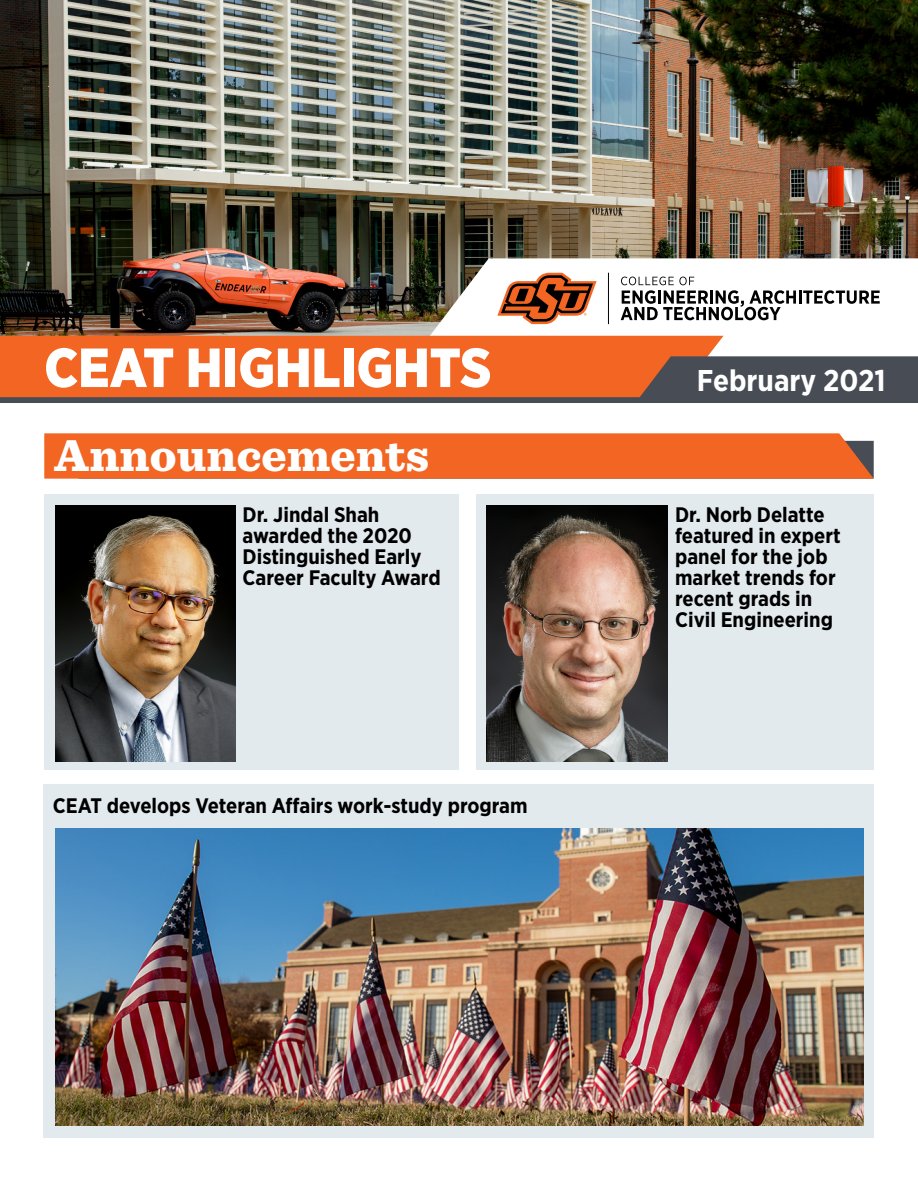
<style>
.page{position:relative;width:918px;height:1188px;background:#fff}
.page>*{position:absolute;margin:0;border:0;box-sizing:border-box;transform-origin:0 0}
.t1{font:900 55.05px "Gotham Narrow";color:#fff}
.t2{font:900 46.5px "Sentinel";color:#fff}
.t3{font:700 30px "Gotham Narrow";color:#fff}
.t4{font:700 21px/21px "Gotham Narrow";color:#000}
</style>
<div class="page">
<div style="left:44px;top:494px;width:415px;height:276px;background:#e3eaee"></div>
<img style="left:0;top:0;width:918px;height:336px">
<svg style="left:0;top:397px;width:918px;height:6px;fill:#474c55"></svg>
<svg style="left:390px;top:258px;width:528px;height:78px"></svg>
<div style="left:0;top:336px;width:724px;height:61px;background:#f26522"></div>
<svg style="left:636px;top:356px;width:282px;height:46px"></svg>
<div style="left:44px;top:433px;width:830px;height:46px;background:#f26522"></div>
<hr style="left:608px;top:273px;width:1px;height:51px;background:#000">
<svg style="left:497px;top:273px;width:100px;height:51px"></svg>
<svg style="left:621px;top:277px;width:259px;height:43px"></svg>
<img style="left:55px;top:506px;width:180px;height:256px">
<div style="left:476px;top:494px;width:398px;height:276px;background:#e3eaee"></div>
<img style="left:487px;top:506px;width:181px;height:256px">
<div style="left:43px;top:784px;width:831px;height:354px;background:#e3eaee"></div>
<img style="left:55px;top:828px;width:809px;height:297px">
<h1 class="t1" style="left:44px;top:331px;width:449px">CEAT HIGHLIGHTS</h1>
<h2 class="t2" style="left:54px;top:418px;width:377px">Announcements</h2>
<h3 class="t3" style="left:697px;top:361px;width:190px">February 2021</h3>
<p class="t4" style="left:243px;top:504px;width:200px">Dr. Jindal Shah awarded the 2020<br>Distinguished Early<br>Career Faculty Award</p>
<p class="t4" style="left:675px;top:504px;width:167px">Dr. Norb Delatte featured in expert panel for the job market trends for recent grads in<br>Civil Engineering</p>
<p class="t4" style="left:53px;top:795px;width:476px">CEAT develops Veteran Affairs work-study program</p>
</div>
